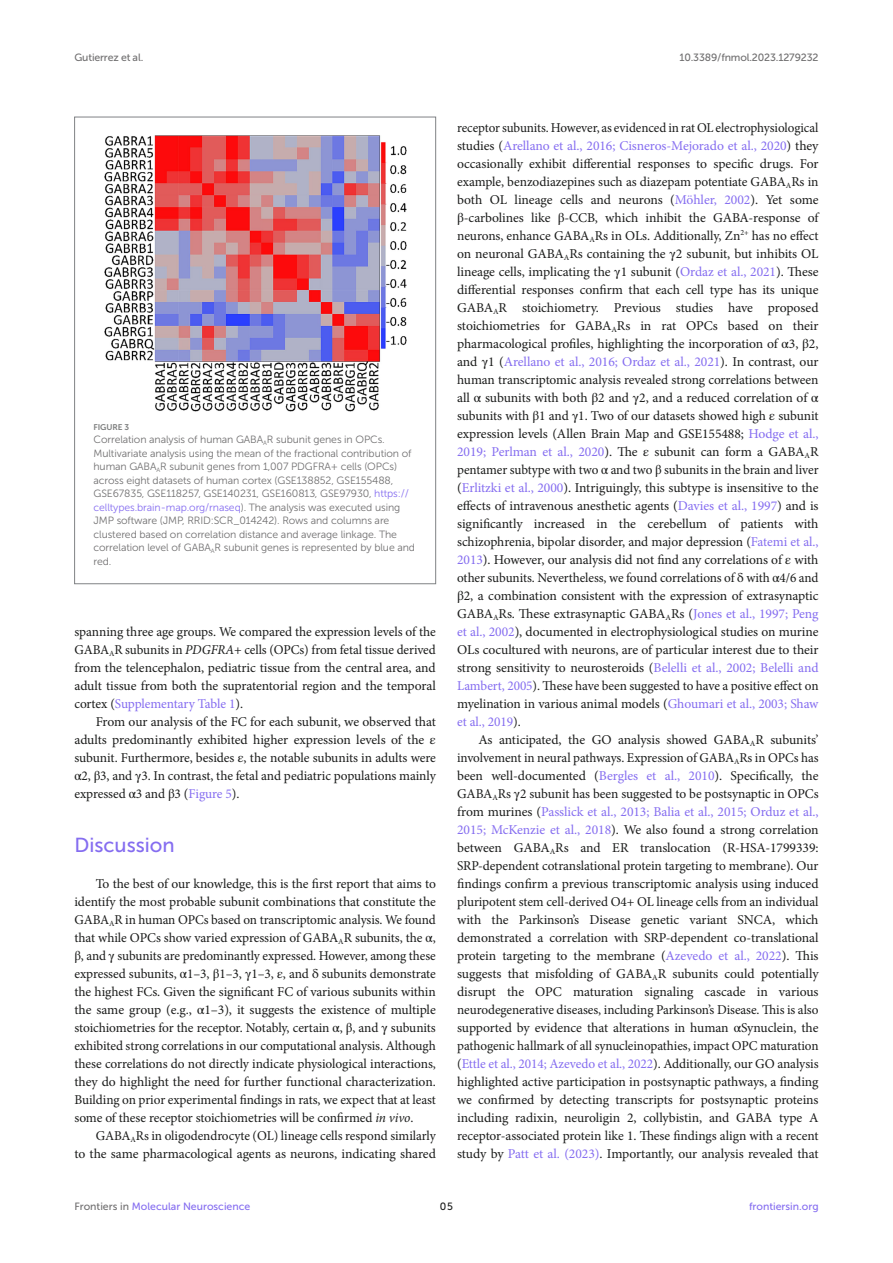
<style>
.page{position:relative;width:893px;height:1263px;background:#fff}
.page>*{position:absolute;margin:0;border:0;box-sizing:border-box;transform-origin:0 0}
.HEAD_1{font:20.25px "Museo Sans 500";color:#856df0}
.TEXT{font:13.5px/18px "Minion Pro";letter-spacing:-.005em;color:#1b1c1b;text-align:justify}
.TEXT_FLUSH{font:13.5px/18px "Minion Pro";letter-spacing:-.005em;color:#1b1c1b;text-align:justify}
.FIG_LEG{font:10.5px/13.5px "Museo Sans 300";letter-spacing:-.01em;color:#706f70}
.t1{font:10.5px "Museo Sans 500";color:#856df0}
.t2{font:10.5px "Museo Sans 500";letter-spacing:-.015em;color:#706f70}
.t3{font:10.5px "Museo Sans 500";color:#1b1c1b}
.FIG_HD{font:8.25px "Museo Sans 700";letter-spacing:-.01em;color:#7e7f7f}
.s1{color:#856df0}
.s2{font-style:italic}
.s3{font-family:"STIX General"}
.s4{color:#706f70}
</style>
<div class="page">
<img style="left:104px;top:136px;width:302px;height:275px">
<p class="t2" style="left:74px;top:51px;width:70px">Gutierrez et al.</p>
<p class="t2" style="left:679px;top:51px;width:141px">10.3389/fnmol.2023.1279232</p>
<p class="FIG_HD" style="left:94px;top:422px;width:37px">FIGURE 3</p>
<p class="FIG_LEG" style="left:94px;top:433px;width:323px">Correlation analysis of human GABA<sub>A</sub>R subunit genes in OPCs.<br>Multivariate analysis using the mean of the fractional contribution of human GABA<sub>A</sub>R subunit genes from 1,007 PDGFRA+ cells (OPCs) across eight datasets of human cortex (GSE138852, GSE155488, GSE67835, GSE118257, GSE140231, GSE160813, GSE97930, <span class="s1">https:// celltypes.brain-map.org/rnaseq</span>). The analysis was executed using JMP software (JMP, RRID:SCR_014242). Rows and columns are clustered based on correlation distance and average linkage. The correlation level of GABA<sub>A</sub>R subunit genes is represented by blue and red.</p>
<p class="TEXT_FLUSH" style="left:74px;top:623px;width:363px">spanning three age groups. We compared the expression levels of the GABA<sub>A</sub>R subunits in <span class="s2">PDGFRA</span>+ cells (OPCs) from fetal tissue derived from the telencephalon, pediatric tissue from the central area, and adult tissue from both the supratentorial region and the temporal cortex (<span class="s1">Supplementary Table 1</span>).</p>
<p class="TEXT" style="left:74px;top:713px;width:363px;text-indent:21px">From our analysis of the FC for each subunit, we observed that adults predominantly exhibited higher expression levels of the <span class="s3">ε </span>subunit. Furthermore, besides <span class="s3">ε</span>, the notable subunits in adults were <span class="s3">α</span>2, <span class="s3">β</span>3, and <span class="s3">γ</span>3. In contrast, the fetal and pediatric populations mainly expressed <span class="s3">α</span>3 and <span class="s3">β</span>3 (<span class="s1">Figure 5</span>).</p>
<p class="HEAD_1" style="left:74px;top:834px;width:102px">Discussion</p>
<p class="TEXT_FLUSH" style="left:74px;top:875px;width:363px;text-indent:21px">To the best of our knowledge, this is the first report that aims to identify the most probable subunit combinations that constitute the GABA<sub>A</sub>R in human OPCs based on transcriptomic analysis. We found that while OPCs show varied expression of GABA<sub>A</sub>R subunits, the <span class="s3">α</span>, <span class="s3">β</span>, and <span class="s3">γ</span> subunits are predominantly expressed. However, among these expressed subunits, <span class="s3">α</span>1–3, <span class="s3">β</span>1–3, <span class="s3">γ</span>1–3, <span class="s3">ε</span>, and <span class="s3">δ</span> subunits demonstrate the highest FCs. Given the significant FC of various subunits within the same group (e.g., <span class="s3">α</span>1–3), it suggests the existence of multiple stoichiometries for the receptor. Notably, certain <span class="s3">α</span>, <span class="s3">β</span>, and <span class="s3">γ</span> subunits exhibited strong correlations in our computational analysis. Although these correlations do not directly indicate physiological interactions, they do highlight the need for further functional characterization.<br>Building on prior experimental findings in rats, we expect that at least some of these receptor stoichiometries will be confirmed <span class="s2">in vivo</span>.</p>
<p class="TEXT" style="left:74px;top:1127px;width:363px;text-align:right">GABA<sub>A</sub>Rs in oligodendrocyte (OL) lineage cells respond similarly<br>to the same pharmacological agents as neurons, indicating shared</p>
<p class="TEXT" style="left:457px;top:119px;width:363px">receptor subunits. However, as evidenced in rat OL electrophysiological studies (<span class="s1">Arellano et al., 2016; Cisneros-Mejorado et al., 2020</span>) they occasionally exhibit differential responses to specific drugs. For example, benzodiazepines such as diazepam potentiate GABA<sub>A</sub>Rs in both OL lineage cells and neurons (<span class="s1">Möhler, 2002</span>). Yet some <span class="s3">β</span>-carbolines like <span class="s3">β</span>-CCB, which inhibit the GABA-response of neurons, enhance GABA<sub>A</sub>Rs in OLs. Additionally, Zn<sup>2+</sup> has no effect on neuronal GABA<sub>A</sub>Rs containing the <span class="s3">γ</span>2 subunit, but inhibits OL lineage cells, implicating the <span class="s3">γ</span>1 subunit (<span class="s1">Ordaz et al., 2021</span>). These differential responses confirm that each cell type has its unique GABA<sub>A</sub>R stoichiometry. Previous studies have proposed stoichiometries for GABA<sub>A</sub>Rs in rat OPCs based on their pharmacological profiles, highlighting the incorporation of <span class="s3">α</span>3, <span class="s3">β</span>2, and <span class="s3">γ</span>1 (<span class="s1">Arellano et al., 2016; Ordaz et al., 2021</span>). In contrast, our human transcriptomic analysis revealed strong correlations between all <span class="s3">α</span> subunits with both <span class="s3">β</span>2 and <span class="s3">γ</span>2, and a reduced correlation of <span class="s3">α </span>subunits with <span class="s3">β</span>1 and <span class="s3">γ</span>1. Two of our datasets showed high <span class="s3">ε</span> subunit expression levels (Allen Brain Map and GSE155488; <span class="s1">Hodge et al., 2019; Perlman et al., 2020</span>). The <span class="s3">ε</span> subunit can form a GABA<sub>A</sub>R pentamer subtype with two <span class="s3">α</span> and two <span class="s3">β</span> subunits in the brain and liver (<span class="s1">Erlitzki et al., 2000</span>). Intriguingly, this subtype is insensitive to the effects of intravenous anesthetic agents (<span class="s1">Davies et al., 1997</span>) and is significantly increased in the cerebellum of patients with schizophrenia, bipolar disorder, and major depression (<span class="s1">Fatemi et al., 2013</span>). However, our analysis did not find any correlations of <span class="s3">ε</span> with other subunits. Nevertheless, we found correlations of <span class="s3">δ</span> with <span class="s3">α</span>4/6 and <span class="s3">β</span>2, a combination consistent with the expression of extrasynaptic GABA<sub>A</sub>Rs. These extrasynaptic GABA<sub>A</sub>Rs (<span class="s1">Jones et al., 1997; Peng et al., 2002</span>), documented in electrophysiological studies on murine OLs cocultured with neurons, are of particular interest due to their strong sensitivity to neurosteroids (<span class="s1">Belelli et al., 2002; Belelli and Lambert, 2005</span>). These have been suggested to have a positive effect on myelination in various animal models (<span class="s1">Ghoumari et al., 2003; Shaw et al., 2019</span>).</p>
<p class="TEXT" style="left:457px;top:731px;width:363px;text-indent:21px">As anticipated, the GO analysis showed GABA<sub>A</sub>R subunits’ involvement in neural pathways. Expression of GABA<sub>A</sub>Rs in OPCs has been well-documented (<span class="s1">Bergles et al., 2010</span>). Specifically, the GABA<sub>A</sub>Rs <span class="s3">γ</span>2 subunit has been suggested to be postsynaptic in OPCs from murines (<span class="s1">Passlick et al., 2013; Balia et al., 2015; Orduz et al., 2015; McKenzie et al., 2018</span>). We also found a strong correlation between GABA<sub>A</sub>Rs and ER translocation (R-HSA-1799339:<br>SRP-dependent cotranslational protein targeting to membrane). Our findings confirm a previous transcriptomic analysis using induced pluripotent stem cell-derived O4+ OL lineage cells from an individual with the Parkinson’s Disease genetic variant SNCA, which demonstrated a correlation with SRP-dependent co-translational protein targeting to the membrane (<span class="s1">Azevedo et al., 2022</span>). This suggests that misfolding of GABA<sub>A</sub>R subunits could potentially disrupt the OPC maturation signaling cascade in various neurodegenerative diseases, including Parkinson’s Disease. This is also supported by evidence that alterations in human <span class="s3">α</span>Synuclein, the pathogenic hallmark of all synucleinopathies, impact OPC maturation (<span class="s1">Ettle et al., 2014; Azevedo et al., 2022</span>). Additionally, our GO analysis highlighted active participation in postsynaptic pathways, a finding we confirmed by detecting transcripts for postsynaptic proteins including radixin, neuroligin 2, collybistin, and GABA type A receptor-associated protein like 1. These findings align with a recent study by <span class="s1">Patt et al. (2023)</span>. Importantly, our analysis revealed that</p>
<p class="t1" style="left:74px;top:1200px;width:177px"><span class="s4">Frontiers in</span> Molecular Neuroscience</p>
<p class="t3" style="left:440px;top:1200px;width:14px">05</p>
<p class="t1" style="left:749px;top:1200px;width:71px">frontiersin.org</p>
</div>
